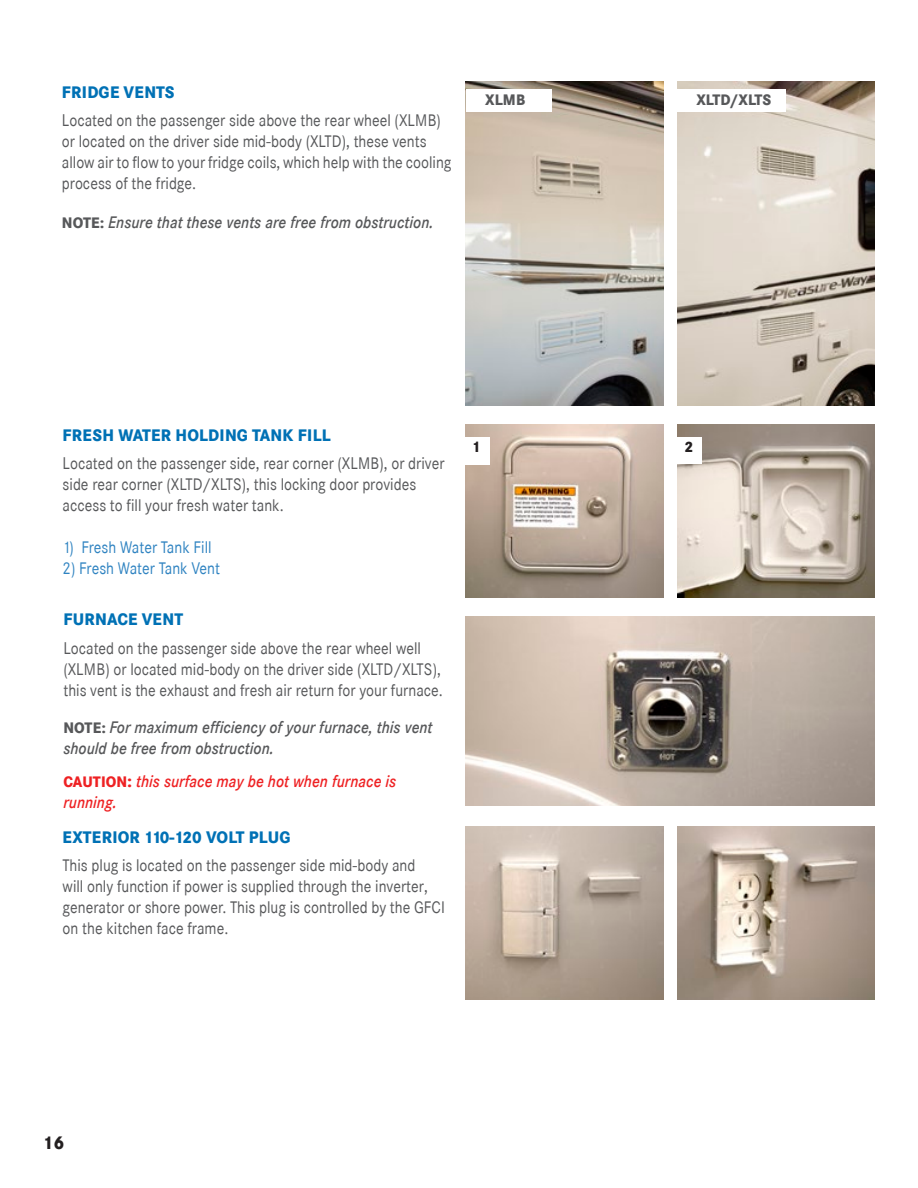
<style>
.page{position:relative;width:918px;height:1188px;background:#fff}
.page>*{position:absolute;margin:0;border:0;box-sizing:border-box;transform-origin:0 0}
.t1{font:800 18px "Corporate SBQ";color:#231f20;scale:.9 1}
.Indented_H2{font:16.5px/21px "Corporate SBQ";color:#57585a;scale:.9 1}
.Indented_H2-2{font:italic 500 16.5px/21px "Corporate SBQ";color:#57585a;scale:.9 1}
.Indented_H2-3{font:800 16.5px "Corporate SBQ";letter-spacing:.01em;color:#0071b5;scale:.9 1}
.Indented_H2-4{font:italic 500 16.5px/21px "Corporate SBQ";color:#ee2123;scale:.9 1}
.Indented_H2-5{font:16.5px "Corporate SBQ";color:#2f83c1;scale:.9 1}
.Indented_H2-6{font:800 15px "Corporate SBQ";color:#57585a;scale:.9 1}
.t2{font:800 15px "Corporate SBQ";color:#231f20;scale:.9 1}
.s1{font-weight:800;font-style:normal;font-size:15px}
.s2{font-weight:800;font-style:normal}
</style>
<div class="page">
<img style="left:466px;top:81px;width:198px;height:324px">
<img style="left:677px;top:81px;width:198px;height:324px">
<div style="left:466px;top:90px;width:85px;height:22px;background:#fff"></div>
<div style="left:677px;top:90px;width:108px;height:22px;background:#fff"></div>
<img style="left:466px;top:424px;width:198px;height:173px">
<img style="left:677px;top:424px;width:198px;height:173px">
<div style="left:464px;top:437px;width:25px;height:28px;background:#fff"></div>
<div style="left:676px;top:437px;width:26px;height:27px;background:#fff"></div>
<img style="left:466px;top:617px;width:409px;height:189px">
<img style="left:466px;top:826px;width:198px;height:173px">
<img style="left:677px;top:826px;width:198px;height:173px">
<p class="Indented_H2-3" style="left:62px;top:81px;width:127px">FRIDGE VENTS</p>
<p class="Indented_H2" style="left:62px;top:110px;width:434px">Located on the passenger side above the rear wheel (XLMB) or located on the driver side mid-body (XLTD), these vents allow air to flow to your fridge coils, which help with the cooling process of the fridge.</p>
<p class="Indented_H2-2" style="left:62px;top:212px;width:414px"><span class="s1">NOTE:</span> Ensure that these vents are free from obstruction.</p>
<p class="Indented_H2-6" style="left:485px;top:90px;width:46px">XLMB</p>
<p class="Indented_H2-6" style="left:696px;top:90px;width:84px">XLTD/XLTS</p>
<p class="Indented_H2-3" style="left:63px;top:424px;width:299px">FRESH WATER HOLDING TANK FILL</p>
<p class="Indented_H2" style="left:63px;top:453px;width:426px">Located on the passenger side, rear corner (XLMB), or driver side rear corner (XLTD/XLTS), this locking door provides access to fill your fresh water tank.</p>
<p class="Indented_H2-5" style="left:63px;top:538px;width:167px">1) Fresh Water Tank Fill</p>
<p class="Indented_H2-5" style="left:63px;top:559px;width:176px">2) Fresh Water Tank Vent</p>
<p class="Indented_H2-3" style="left:63px;top:609px;width:135px">FURNACE VENT</p>
<p class="Indented_H2" style="left:63px;top:638px;width:423px">Located on the passenger side above the rear wheel well (XLMB) or located mid-body on the driver side (XLTD/XLTS), this vent is the exhaust and fresh air return for your furnace.</p>
<p class="Indented_H2-2" style="left:63px;top:717px;width:412px"><span class="s1">NOTE:</span> For maximum efficiency of your furnace, this vent should be free from obstruction.</p>
<p class="Indented_H2-4" style="left:63px;top:771px;width:371px"><span class="s1">CAUTION</span><span class="s2">:</span> this surface may be hot when furnace is running.</p>
<p class="Indented_H2-3" style="left:63px;top:826px;width:255px">EXTERIOR 110-120 VOLT PLUG</p>
<p class="Indented_H2" style="left:63px;top:855px;width:427px">This plug is located on the passenger side mid-body and<br>will only function if power is supplied through the inverter, generator or shore power. This plug is controlled by the GFCI on the kitchen face frame.</p>
<p class="t2" style="left:472px;top:437px;width:11px">1</p>
<p class="t2" style="left:685px;top:437px;width:11px">2</p>
<p class="t1" style="left:43px;top:1131px;width:25px">16</p>
</div>
